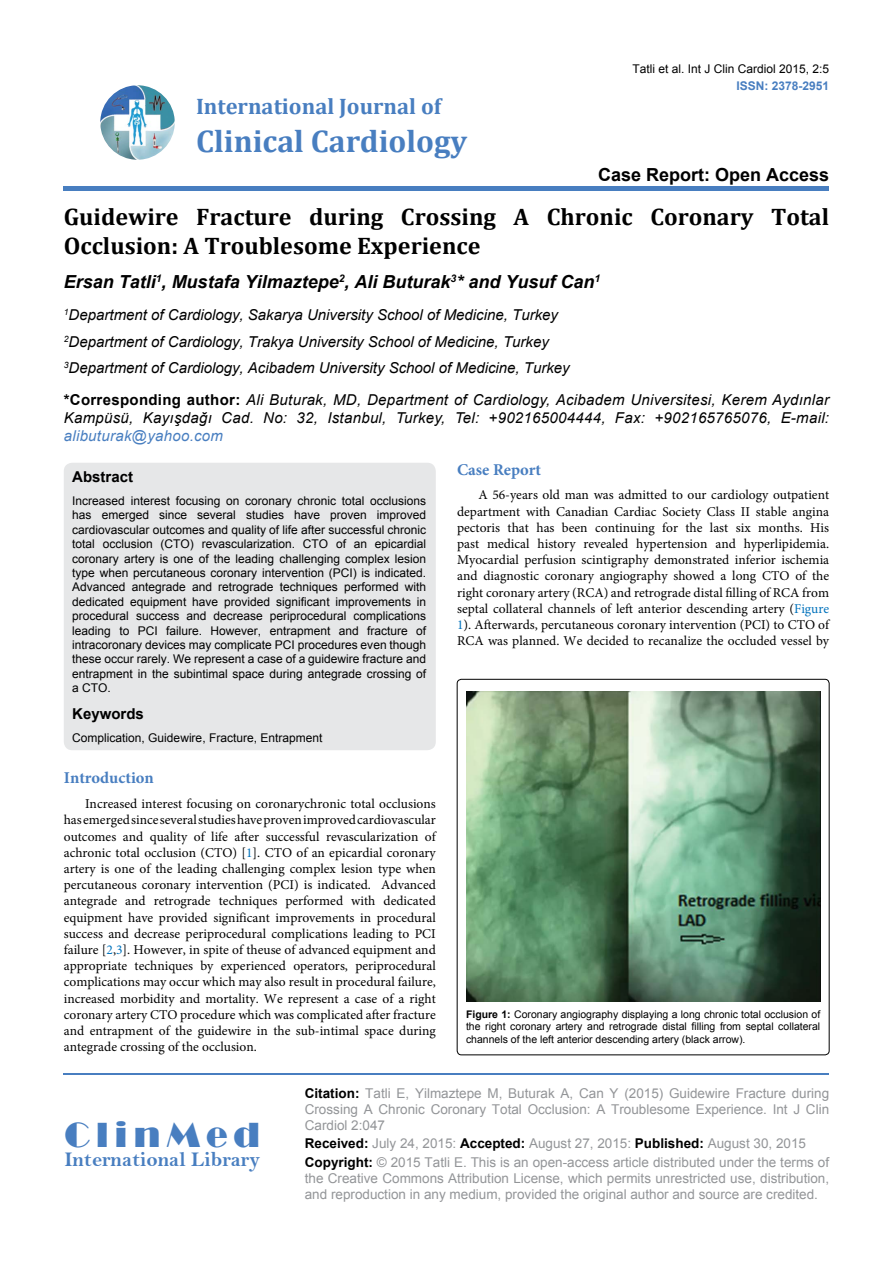
<style>
.page{position:relative;width:893px;height:1263px;background:#fff}
.page>*{position:absolute;margin:0;border:0;box-sizing:border-box;transform-origin:0 0}
.t1{font:36px "Broadway";letter-spacing:.16em;color:#487ec0}
.t2{font:700 31.5px "Cambria";color:#487ec0}
.t3{font:700 24px/28.8px "Cambria";color:#000}
.t4{font:700 22.5px "Cambria";color:#487ec0}
.t5{font:21px "Bell MT Bold";color:#487ec0}
.t6{font:italic 700 18px "Arial";color:#000}
.t7{font:700 18px "Arial";color:#000}
.t8{font:700 16.5px "Minion Pro";color:#487ec0}
.t9{font:italic 15px/26.5px "Arial";color:#000}
.t10{font:italic 15px/18px "Arial";letter-spacing:.02em;color:#000}
.t11{font:italic 15px "Arial";letter-spacing:.02em;color:#487ec0}
.t12{font:700 15px "Arial";color:#000}
.t13{font:13.5px/16.2px "Minion Pro";color:#000;text-align:justify}
.t14{font:13.5px/16.2px "Arial";color:#939598}
.t15{font:12px/14.4px "Arial";color:#000;text-align:justify}
.t16{font:700 12px "Arial";color:#487ec0}
.t17{font:10.5px/12.6px "Arial";color:#000;text-align:justify}
.s1{font-weight:700;font-style:normal}
.s2{color:#0072bc}
.s3{font-weight:700}
.s4{font-weight:700;color:#000}
</style>
<div class="page">
<img style="left:100px;top:85px;width:75px;height:75px;border-radius:37px">
<div style="left:64px;top:186px;width:765px;height:5px;background:#487ec0"></div>
<hr style="left:64px;top:1073px;width:765px;height:1px;background:#487ec0">
<div style="left:64px;top:463px;width:372px;height:287px;background:#e6e7e8;border-radius:9px"></div>
<div style="left:457px;top:679px;width:372px;height:376px;border:1px solid #000;border-radius:4px"></div>
<img style="left:466px;top:691px;width:354px;height:310px">
<h3 class="t4" style="left:196px;top:91px;width:247px">International Journal of</h3>
<h2 class="t2" style="left:196px;top:119px;width:273px">Clinical Cardiology</h2>
<p class="t15" style="left:632px;top:61px;width:198px">Tatli et al. Int J Clin Cardiol 2015, 2:5</p>
<p class="t16" style="left:736px;top:77px;width:94px">ISSN: 2378-2951</p>
<h3 class="t7" style="left:598px;top:162px;width:233px">Case Report: Open Access</h3>
<h3 class="t3" style="left:64px;top:202px;width:767px">Guidewire Fracture during Crossing A Chronic Coronary Total<br>Occlusion: A Troublesome Experience</h3>
<h3 class="t6" style="left:64px;top:270px;width:538px">Ersan Tatli<sup>1</sup>, Mustafa Yilmaztepe<sup>2</sup>, Ali Buturak<sup>3</sup>* and Yusuf Can<sup>1</sup></h3>
<p class="t9" style="left:64px;top:302px;width:507px"><sup>1</sup>Department of Cardiology, Sakarya University School of Medicine, Turkey<br><sup>2</sup>Department of Cardiology, Trakya University School of Medicine, Turkey<br><sup>3</sup>Department of Cardiology, Acibadem University School of Medicine, Turkey</p>
<p class="t10" style="left:64px;top:391px;width:767px"><span class="s1">*Corresponding author:</span> Ali Buturak, MD, Department of Cardiology, Acibadem Universitesi, Kerem Aydınlar<br>Kampüsü, Kayışdağı Cad. No: 32, Istanbul, Turkey, Tel: +902165004444, Fax: +902165765076, E-mail:</p>
<p class="t11" style="left:64px;top:426px;width:161px">alibuturak@yahoo.com</p>
<p class="t12" style="left:72px;top:466px;width:62px">Abstract</p>
<p class="t15" style="left:72px;top:494px;width:355px">Increased interest focusing on coronary chronic total occlusions has emerged since several studies have proven improved cardiovascular outcomes and quality of life after successful chronic total occlusion (CTO) revascularization. CTO of an epicardial coronary artery is one of the leading challenging complex lesion type when percutaneous coronary intervention (PCI) is indicated.<br>Advanced antegrade and retrograde techniques performed with dedicated equipment have provided significant improvements in procedural success and decrease periprocedural complications leading to PCI failure. However, entrapment and fracture of intracoronary devices may complicate PCI procedures even though these occur rarely. We represent a case of a guidewire fracture and entrapment in the subintimal space during antegrade crossing of a CTO.</p>
<p class="t12" style="left:72px;top:703px;width:73px">Keywords</p>
<p class="t15" style="left:72px;top:730px;width:252px">Complication, Guidewire, Fracture, Entrapment</p>
<p class="t8" style="left:457px;top:458px;width:85px">Case Report</p>
<p class="t13" style="left:457px;top:487px;width:374px;text-indent:21px">A 56-years old man was admitted to our cardiology outpatient department with Canadian Cardiac Society Class II stable angina pectoris that has been continuing for the last six months. His past medical history revealed hypertension and hyperlipidemia.<br>Myocardial perfusion scintigraphy demonstrated inferior ischemia and diagnostic coronary angiography showed a long CTO of the right coronary artery (RCA) and retrograde distal filling of RCA from septal collateral channels of left anterior descending artery (<span class="s2">Figure 1</span>). Afterwards, percutaneous coronary intervention (PCI) to CTO of RCA was planned. We decided to recanalize the occluded vessel by</p>
<p class="t8" style="left:64px;top:766px;width:92px">Introduction</p>
<p class="t13" style="left:64px;top:796px;width:374px;text-indent:21px">Increased interest focusing on coronarychronic total occlusions has emerged since several studies have proven improved cardiovascular outcomes and quality of life after successful revascularization of achronic total occlusion (CTO) [<span class="s2">1</span>]. CTO of an epicardial coronary artery is one of the leading challenging complex lesion type when percutaneous coronary intervention (PCI) is indicated. Advanced antegrade and retrograde techniques performed with dedicated equipment have provided significant improvements in procedural success and decrease periprocedural complications leading to PCI failure [<span class="s2">2</span>,<span class="s2">3</span>]. However, in spite of theuse of advanced equipment and appropriate techniques by experienced operators, periprocedural complications may occur which may also result in procedural failure, increased morbidity and mortality. We represent a case of a right coronary artery CTO procedure which was complicated after fracture and entrapment of the guidewire in the sub-intimal space during antegrade crossing of the occlusion.</p>
<p class="t17" style="left:466px;top:1007px;width:356px"><span class="s3">Figure 1:</span> Coronary angiography displaying a long chronic total occlusion of the right coronary artery and retrograde distal filling from septal collateral channels of the left anterior descending artery (black arrow).</p>
<h1 class="t1" style="left:64px;top:1113px;width:197px">ClinMed</h1>
<h3 class="t5" style="left:64px;top:1147px;width:197px">International Library</h3>
<p class="t14" style="left:305px;top:1085px;width:526px;text-align:justify"><span class="s4">Citation:</span> Tatli E, Yilmaztepe M, Buturak A, Can Y (2015) Guidewire Fracture during Crossing A Chronic Coronary Total Occlusion: A Troublesome Experience. Int J Clin Cardiol 2:047</p>
<p class="t14" style="left:305px;top:1134px;width:526px;line-height:18.3px"><span class="s4">Received:</span> July 24, 2015: <span class="s4">Accepted:</span> August 27, 2015: <span class="s4">Published:</span> August 30, 2015<br><span class="s4">Copyright:</span> © 2015 Tatli E. This is an open-access article distributed under the terms of</p>
<p class="t14" style="left:305px;top:1170px;width:526px">the Creative Commons Attribution License, which permits unrestricted use, distribution, and reproduction in any medium, provided the original author and source are credited.</p>
</div>
